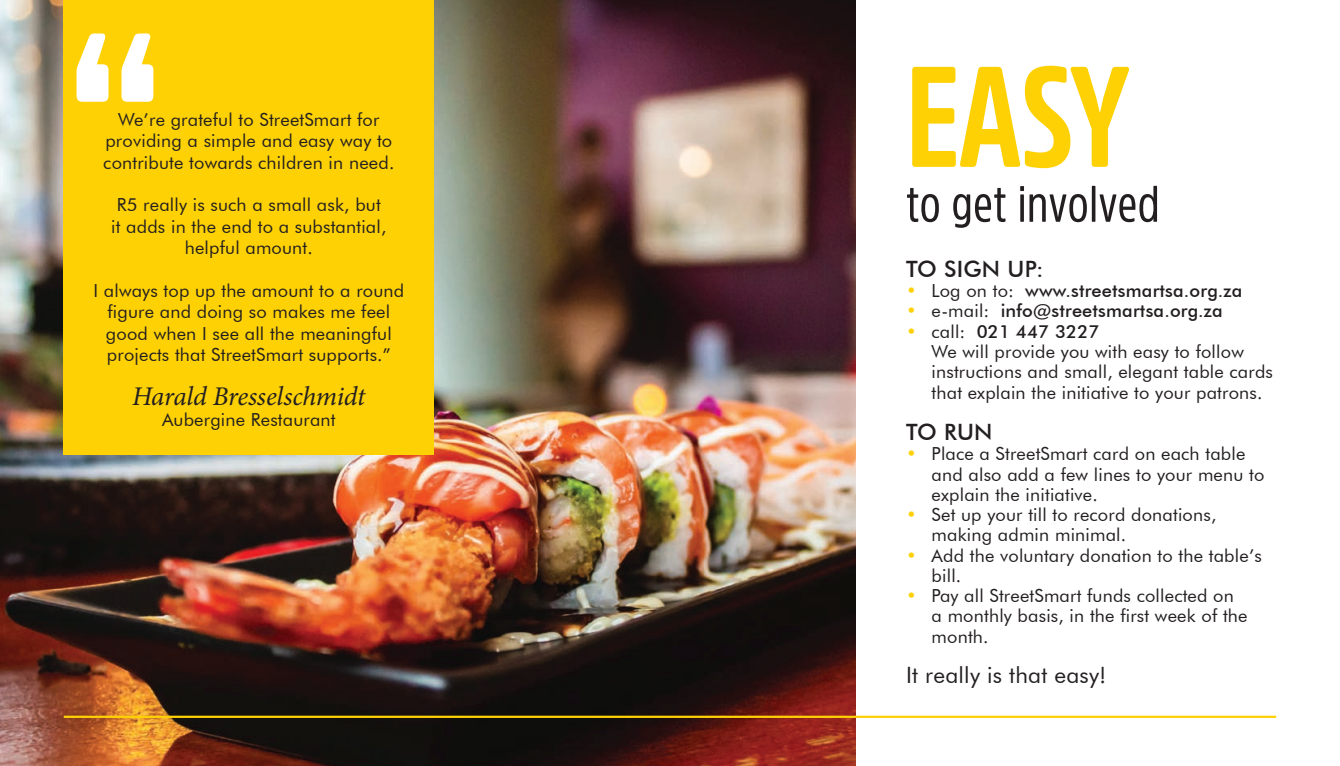
<style>
.page{position:relative;width:1340px;height:766px;background:#fff}
.page>*{position:absolute;margin:0;border:0;box-sizing:border-box;transform-origin:0 0}
.t1{font:700 141.75px "Amsi Pro Cond";color:#fed105;scale:.94 1}
.t2{font:51.3px "Amsi Pro Cond";letter-spacing:.01em;color:#231f20}
.t3{font:italic 27px "Minion Pro";letter-spacing:-.015em;color:#231f20}
.t4{font:22.5px "Futura BT";letter-spacing:.01em;color:#231f20}
.t5{font:500 22.5px "Futura BT";letter-spacing:.01em;color:#231f20}
.t6{font:18px/21.4px "Futura BT";letter-spacing:.01em;color:#231f20}
.t7{font:500 18px "Futura BT";letter-spacing:.01em;color:#231f20}
.s1{font-weight:400;color:#fed105}
.s2{font-weight:400}
.s3{color:#fed105}
.s4{font-weight:500}
</style>
<div class="page">
<img style="left:0;top:0;width:855px;height:765px">
<div style="left:64px;top:0;width:370px;height:454px;background:#fed105"></div>
<svg style="left:77px;top:33px;width:76px;height:69px"></svg>
<hr style="left:64px;top:715px;width:1212px;height:2px;background:#fed105">
<p class="t6" style="left:103px;top:108px;width:292px;text-align:center">We’re grateful to StreetSmart for providing a simple and easy way to contribute towards children in need.</p>
<p class="t6" style="left:111px;top:194px;width:277px;text-align:center">R5 really is such a small ask, but it adds in the end to a substantial, helpful amount.</p>
<p class="t6" style="left:93px;top:279px;width:312px;text-align:center">I always top up the amount to a round figure and doing so makes me feel good when I see all the meaningful projects that StreetSmart supports.”</p>
<h3 class="t3" style="left:132px;top:377px;width:235px">Harald Bresselschmidt</h3>
<p class="t6" style="left:162px;top:409px;width:175px">Aubergine Restaurant</p>
<h1 class="t1" style="left:906px;top:20px;width:241px">EASY</h1>
<h2 class="t2" style="left:906px;top:168px;width:255px">to get involved</h2>
<p class="t5" style="left:906px;top:255px;width:139px">To sign up:</p>
<p class="t7" style="left:906px;top:279px;width:338px"><span class="s1">•</span> <span class="s2">Log on to:</span> www.streetsmartsa.org.za</p>
<p class="t7" style="left:906px;top:300px;width:318px"><span class="s1">•</span> <span class="s2">e-mail:</span> info@streetsmartsa.org.za</p>
<p class="t6" style="left:931px;top:320px;width:343px;line-height:20.7px;text-indent:-26px"><span class="s3">•</span> call: <span class="s4">021 447 3227<br></span>We will provide you with easy to follow instructions and small, elegant table cards that explain the initiative to your patrons.</p>
<p class="t5" style="left:906px;top:418px;width:88px">To run</p>
<p class="t6" style="left:931px;top:443px;width:334px;line-height:20.2px;text-indent:-26px"><span class="s3">•</span> Place a StreetSmart card on each table and also add a few lines to your menu to explain the initiative.</p>
<p class="t6" style="left:931px;top:504px;width:286px;line-height:20.2px;text-indent:-26px"><span class="s3">•</span> Set up your till to record donations, making admin minimal.</p>
<p class="t6" style="left:931px;top:544px;width:332px;line-height:20.2px;text-indent:-26px"><span class="s3">•</span> Add the voluntary donation to the table’s bill.</p>
<p class="t6" style="left:931px;top:585px;width:317px;line-height:20.2px;text-indent:-26px"><span class="s3">•</span> Pay all StreetSmart funds collected on a monthly basis, in the first week of the month.</p>
<p class="t4" style="left:906px;top:661px;width:202px">It really is that easy!</p>
</div>
